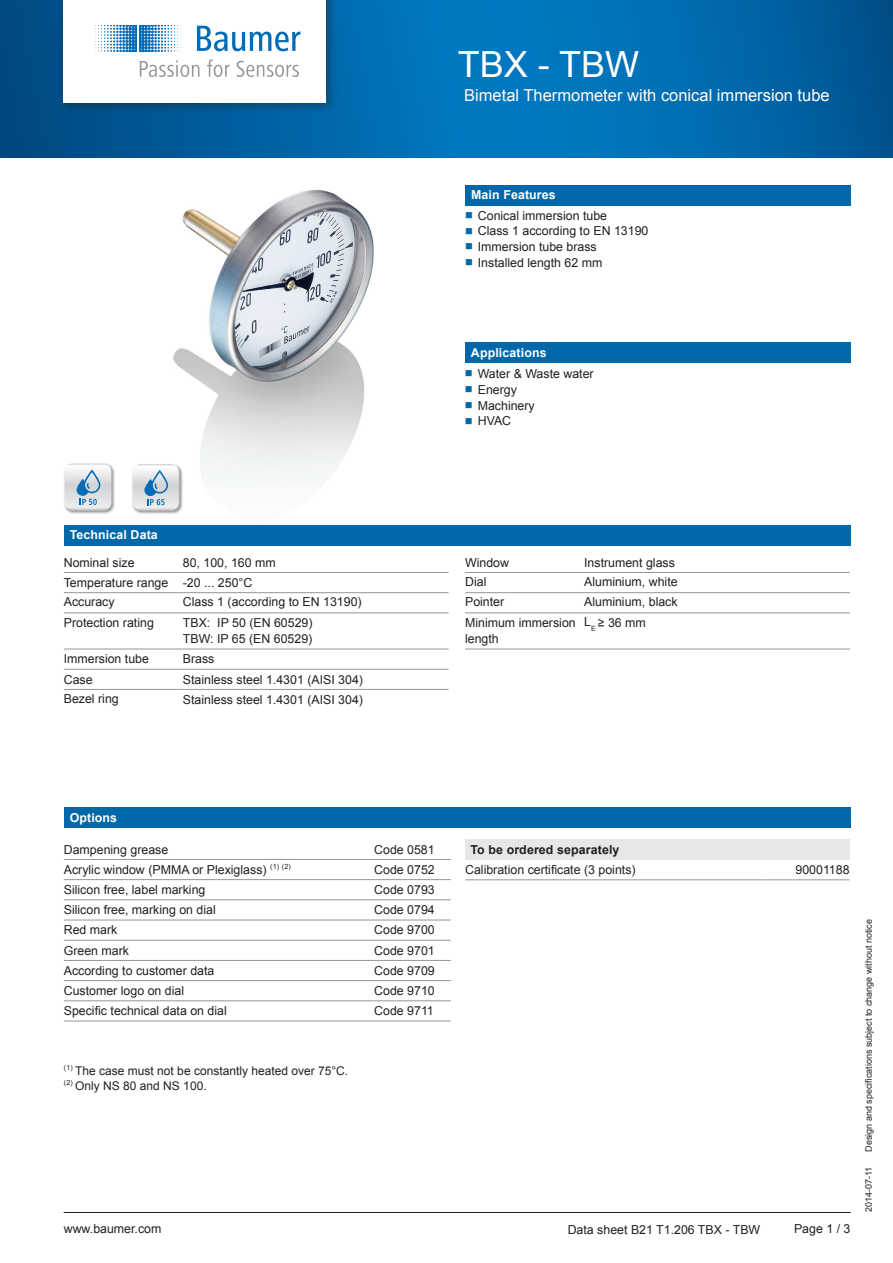
<style>
.page{position:relative;width:893px;height:1263px;background:#fff}
.page>*{position:absolute;margin:0;border:0;box-sizing:border-box;transform-origin:0 0}
.t1{font:36px "Arial";color:#fff}
.t2{font:16.5px "Arial";color:#fff}
.t3{font:12.3px/15.8px "Arial";color:#231f20}
.t4{font:700 12.3px "Arial";letter-spacing:.01em;color:#fff}
.t5{font:700 12.3px "Arial";letter-spacing:.01em;color:#231f20}
.t6{font:12px/15px "Arial";color:#231f20}
.t7{font:9px "Arial";color:#231f20}
</style>
<div class="page">
<hr style="left:64px;top:1212px;width:786px;height:1px;background:#231f20">
<img style="left:173px;top:189px;width:201px;height:294px">
<svg style="left:0;top:0;width:893px;height:157px;background:#0067aa"></svg>
<div style="left:58px;top:0;width:280px;height:114px;background:#231f20;opacity:.5"></div>
<div style="left:64px;top:0;width:262px;height:102px;background:#fff"></div>
<svg style="left:30px;top:25px;width:271px;height:67px"></svg>
<div style="left:465px;top:185px;width:385px;height:20px;background:#0068a9"></div>
<div style="left:465px;top:343px;width:385px;height:20px;background:#0068a9"></div>
<div style="left:64px;top:525px;width:786px;height:20px;background:#0068a9"></div>
<hr style="left:64px;top:572px;width:119px;height:1px;background:#939598">
<hr style="left:183px;top:572px;width:266px;height:1px;background:#939598">
<hr style="left:64px;top:592px;width:119px;height:1px;background:#939598">
<hr style="left:183px;top:592px;width:266px;height:1px;background:#939598">
<hr style="left:64px;top:613px;width:119px;height:1px;background:#939598">
<hr style="left:183px;top:613px;width:266px;height:1px;background:#939598">
<hr style="left:64px;top:649px;width:119px;height:1px;background:#939598">
<hr style="left:183px;top:649px;width:266px;height:1px;background:#939598">
<hr style="left:64px;top:689px;width:119px;height:1px;background:#939598">
<hr style="left:183px;top:689px;width:266px;height:1px;background:#939598">
<hr style="left:64px;top:669px;width:119px;height:1px;background:#939598">
<hr style="left:183px;top:669px;width:266px;height:1px;background:#939598">
<div style="left:64px;top:807px;width:786px;height:21px;background:#0068a9"></div>
<hr style="left:64px;top:859px;width:310px;height:1px;background:#939598">
<hr style="left:374px;top:859px;width:77px;height:1px;background:#939598">
<hr style="left:64px;top:879px;width:310px;height:1px;background:#939598">
<hr style="left:374px;top:879px;width:77px;height:1px;background:#939598">
<hr style="left:64px;top:899px;width:310px;height:1px;background:#939598">
<hr style="left:374px;top:899px;width:77px;height:1px;background:#939598">
<hr style="left:64px;top:920px;width:310px;height:1px;background:#939598">
<hr style="left:374px;top:920px;width:77px;height:1px;background:#939598">
<hr style="left:64px;top:940px;width:310px;height:1px;background:#939598">
<hr style="left:374px;top:940px;width:77px;height:1px;background:#939598">
<hr style="left:64px;top:960px;width:310px;height:1px;background:#939598">
<hr style="left:374px;top:960px;width:77px;height:1px;background:#939598">
<hr style="left:64px;top:980px;width:310px;height:1px;background:#939598">
<hr style="left:374px;top:980px;width:77px;height:1px;background:#939598">
<hr style="left:64px;top:1000px;width:310px;height:1px;background:#939598">
<hr style="left:374px;top:1000px;width:77px;height:1px;background:#939598">
<hr style="left:64px;top:1021px;width:310px;height:1px;background:#939598">
<hr style="left:374px;top:1021px;width:77px;height:1px;background:#939598">
<div style="left:465px;top:839px;width:385px;height:21px;background:#e6e7e9"></div>
<hr style="left:465px;top:879px;width:300px;height:1px;background:#939598">
<hr style="left:765px;top:879px;width:85px;height:1px;background:#939598">
<hr style="left:465px;top:592px;width:119px;height:1px;background:#939598">
<hr style="left:584px;top:592px;width:266px;height:1px;background:#939598">
<hr style="left:465px;top:649px;width:119px;height:1px;background:#939598">
<hr style="left:584px;top:649px;width:266px;height:1px;background:#939598">
<hr style="left:465px;top:613px;width:119px;height:1px;background:#939598">
<hr style="left:584px;top:613px;width:266px;height:1px;background:#939598">
<hr style="left:465px;top:572px;width:119px;height:1px;background:#939598">
<hr style="left:584px;top:572px;width:266px;height:1px;background:#939598">
<img style="left:64px;top:463px;width:51px;height:51px">
<div style="left:65px;top:464px;width:47px;height:47px;background:#b2b3b7;border-radius:8px"></div>
<svg style="left:65px;top:464px;width:46px;height:46px;background:#c8d5df"></svg>
<img style="left:132px;top:462px;width:51px;height:52px">
<svg style="left:133px;top:465px;width:47px;height:46px"></svg>
<svg style="left:133px;top:464px;width:46px;height:46px"></svg>
<p class="t4" style="left:70px;top:527px;width:90px">Technical Data</p>
<p class="t3" style="left:64px;top:554px;width:72px">Nominal size</p>
<p class="t3" style="left:64px;top:552px;width:213px;line-height:19.8px;text-indent:119px">80, 100, 160 mm<br>Temperature range -20 ... 250°C<br>Accuracy</p>
<p class="t3" style="left:183px;top:594px;width:180px">Class 1 (according to EN 13190)</p>
<p class="t3" style="left:64px;top:615px;width:92px">Protection rating</p>
<p class="t3" style="left:183px;top:615px;width:131px">TBX: IP 50 (EN 60529)<br>TBW: IP 65 (EN 60529)</p>
<p class="t3" style="left:64px;top:650px;width:87px">Immersion tube</p>
<p class="t3" style="left:183px;top:651px;width:33px">Brass</p>
<p class="t3" style="left:64px;top:671px;width:30px">Case</p>
<p class="t3" style="left:183px;top:671px;width:182px">Stainless steel 1.4301 (AISI 304)</p>
<p class="t3" style="left:64px;top:691px;width:57px">Bezel ring</p>
<p class="t3" style="left:183px;top:692px;width:182px">Stainless steel 1.4301 (AISI 304)</p>
<h1 class="t1" style="left:458px;top:40px;width:183px">TBX - TBW</h1>
<h2 class="t2" style="left:464px;top:85px;width:367px">Bimetal Thermometer with conical immersion tube</h2>
<p class="t4" style="left:471px;top:187px;width:86px">Main Features</p>
<p class="t3" style="left:478px;top:208px;width:172px">Conical immersion tube<br>Class 1 according to EN 13190<br>Immersion tube brass<br>Installed length 62 mm</p>
<p class="t4" style="left:471px;top:345px;width:77px">Applications</p>
<p class="t3" style="left:478px;top:366px;width:117px">Water &amp; Waste water<br>Energy<br>Machinery<br>HVAC</p>
<p class="t3" style="left:465px;top:554px;width:46px">Window</p>
<p class="t3" style="left:584px;top:554px;width:92px">Instrument glass</p>
<p class="t3" style="left:465px;top:574px;width:23px">Dial</p>
<p class="t3" style="left:584px;top:574px;width:95px">Aluminium, white</p>
<p class="t3" style="left:465px;top:594px;width:41px">Pointer</p>
<p class="t3" style="left:584px;top:594px;width:95px">Aluminium, black</p>
<p class="t3" style="left:465px;top:615px;width:112px">Minimum immersion length</p>
<p class="t3" style="left:584px;top:615px;width:63px">L<sub>E</sub> ≥ 36 mm</p>
<p class="t4" style="left:70px;top:809px;width:49px">Options</p>
<p class="t3" style="left:64px;top:841px;width:106px">Dampening grease</p>
<p class="t3" style="left:374px;top:841px;width:62px">Code 0581</p>
<p class="t3" style="left:64px;top:862px;width:229px">Acrylic window (PMMA or Plexiglass) <sup>(1)</sup> <sup>(2)</sup></p>
<p class="t3" style="left:374px;top:862px;width:62px">Code 0752</p>
<p class="t3" style="left:64px;top:882px;width:143px">Silicon free, label marking</p>
<p class="t3" style="left:374px;top:882px;width:62px">Code 0793</p>
<p class="t3" style="left:64px;top:902px;width:153px">Silicon free, marking on dial</p>
<p class="t3" style="left:374px;top:902px;width:62px">Code 0794</p>
<p class="t3" style="left:64px;top:922px;width:55px">Red mark</p>
<p class="t3" style="left:374px;top:922px;width:62px">Code 9700</p>
<p class="t3" style="left:64px;top:942px;width:67px">Green mark</p>
<p class="t3" style="left:374px;top:942px;width:62px">Code 9701</p>
<p class="t3" style="left:64px;top:963px;width:152px">According to customer data</p>
<p class="t3" style="left:374px;top:963px;width:62px">Code 9709</p>
<p class="t3" style="left:64px;top:983px;width:122px">Customer logo on dial</p>
<p class="t3" style="left:374px;top:983px;width:62px">Code 9710</p>
<p class="t3" style="left:64px;top:1003px;width:165px">Specific technical data on dial</p>
<p class="t3" style="left:374px;top:1003px;width:61px">Code 9711</p>
<p class="t6" style="left:64px;top:1063px;width:286px"><sup>(1)</sup> The case must not be constantly heated over 75°C. <sup>(2)</sup> Only NS 80 and NS 100.</p>
<p class="t3" style="left:64px;top:1221px;width:99px">www.baumer.com</p>
<p class="t5" style="left:470px;top:841px;width:151px">To be ordered separately</p>
<p class="t3" style="left:465px;top:862px;width:172px">Calibration certificate (3 points)</p>
<p class="t3" style="left:795px;top:862px;width:56px">90001188</p>
<p class="t3" style="left:568px;top:1222px;width:194px">Data sheet B21 T1.206 TBX - TBW</p>
<p class="t3" style="left:794px;top:1221px;width:58px">Page 1 / 3</p>
<p class="t7" style="left:863px;top:1152px;width:234px;rotate:-90deg">Design and specifications subject to change without notice</p>
<p class="t7" style="left:863px;top:1212px;width:47px;rotate:-90deg">2014-07-11</p>
</div>
